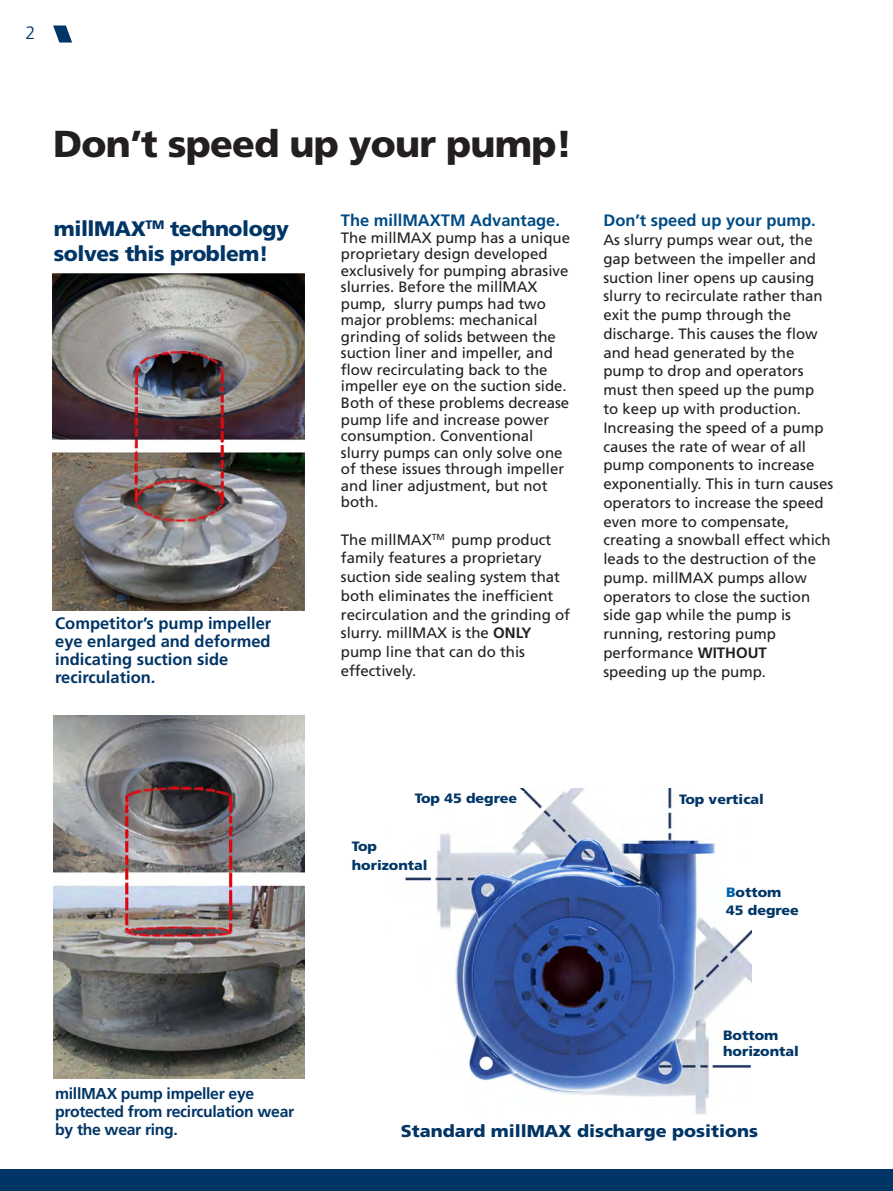
<style>
.page{position:relative;width:893px;height:1191px;background:#fff}
.page>*{position:absolute;margin:0;border:0;box-sizing:border-box;transform-origin:0 0}
.t1{font:900 37.5px "Frutiger";letter-spacing:-.02em;color:#231f20}
.t2{font:900 21px/24.8px "Frutiger";letter-spacing:-.02em;color:#003566}
.t3{font:300 18px "Frutiger";color:#003566}
.t4{font:900 17.1px "Frutiger";color:#003566;scale:1.05 1}
.t5{font:700 16.5px/18px "Frutiger";color:#003566}
.t6{font:700 16.5px "Frutiger";color:#004b84}
.t7{font:700 15.75px/18px "Frutiger";letter-spacing:-.02em;color:#003566}
.t8{font:15px/18.8px "Frutiger";color:#231f20}
.t9{font:900 13.5px/18.8px "Frutiger";color:#003566;scale:1.05 1}
.s1{font-weight:700}
.s2{color:#0161aa}
</style>
<div class="page">
<img style="left:405px;top:788px;width:346px;height:327px">
<svg style="left:53px;top:26px;width:19px;height:17px"></svg>
<div style="left:0;top:1169px;width:893px;height:22px;background:#003566"></div>
<div style="left:726px;top:885px;width:143px;height:44px;background:#fff"></div>
<div style="left:679px;top:793px;width:129px;height:24px;background:#fff"></div>
<div style="left:415px;top:791px;width:109px;height:18px;background:#fff"></div>
<img style="left:53px;top:273px;width:251px;height:337px">
<img style="left:53px;top:715px;width:251px;height:363px">
<p class="t3" style="left:26px;top:23px;width:12px">2</p>
<h1 class="t1" style="left:53px;top:121px;width:521px">Don’t speed up your pump!</h1>
<h2 class="t2" style="left:54px;top:216px;width:236px">millMAX<sup>TM</sup> technology solves this problem!</h2>
<p class="t5" style="left:55px;top:614px;width:218px">Competitor’s pump impeller eye enlarged and deformed indicating suction side recirculation.</p>
<p class="t6" style="left:341px;top:211px;width:221px">The millMAXTM Advantage.</p>
<p class="t8" style="left:341px;top:229px;width:231px;line-height:16.5px">The millMAX pump has a unique proprietary design developed exclusively for pumping abrasive slurries. Before the millMAX pump, slurry pumps had two major problems: mechanical grinding of solids between the suction liner and impeller, and flow recirculating back to the impeller eye on the suction side.<br>Both of these problems decrease pump life and increase power consumption. Conventional slurry pumps can only solve one of these issues through impeller and liner adjustment, but not both.</p>
<p class="t8" style="left:341px;top:530px;width:231px">The millMAX<sup>TM</sup> pump product family features a proprietary suction side sealing system that both eliminates the inefficient recirculation and the grinding of slurry. millMAX is the <span class="s1">ONLY </span>pump line that can do this effectively.</p>
<p class="t6" style="left:603px;top:211px;width:214px">Don’t speed up your pump.</p>
<p class="t8" style="left:603px;top:231px;width:231px">As slurry pumps wear out, the gap between the impeller and suction liner opens up causing slurry to recirculate rather than exit the pump through the discharge. This causes the flow and head generated by the pump to drop and operators must then speed up the pump<br>to keep up with production.<br>Increasing the speed of a pump causes the rate of wear of all pump components to increase exponentially. This in turn causes operators to increase the speed even more to compensate, creating a snowball effect which leads to the destruction of the pump. millMAX pumps allow operators to close the suction side gap while the pump is running, restoring pump performance <span class="s1">WITHOUT </span>speeding up the pump.</p>
<p class="t9" style="left:415px;top:788px;width:99px">Top 45 degree</p>
<p class="t9" style="left:352px;top:837px;width:74px">Top horizontal</p>
<p class="t9" style="left:679px;top:790px;width:82px">Top vertical</p>
<p class="t9" style="left:726px;top:882px;width:71px"><span class="s2">B</span>ottom<br>45 degree</p>
<p class="t7" style="left:55px;top:1084px;width:241px">millMAX pump impeller eye protected from recirculation wear by the wear ring.</p>
<p class="t9" style="left:723px;top:1026px;width:74px;line-height:16.5px">Bottom horizontal</p>
<p class="t4" style="left:401px;top:1120px;width:342px">Standard millMAX discharge positions</p>
</div>
